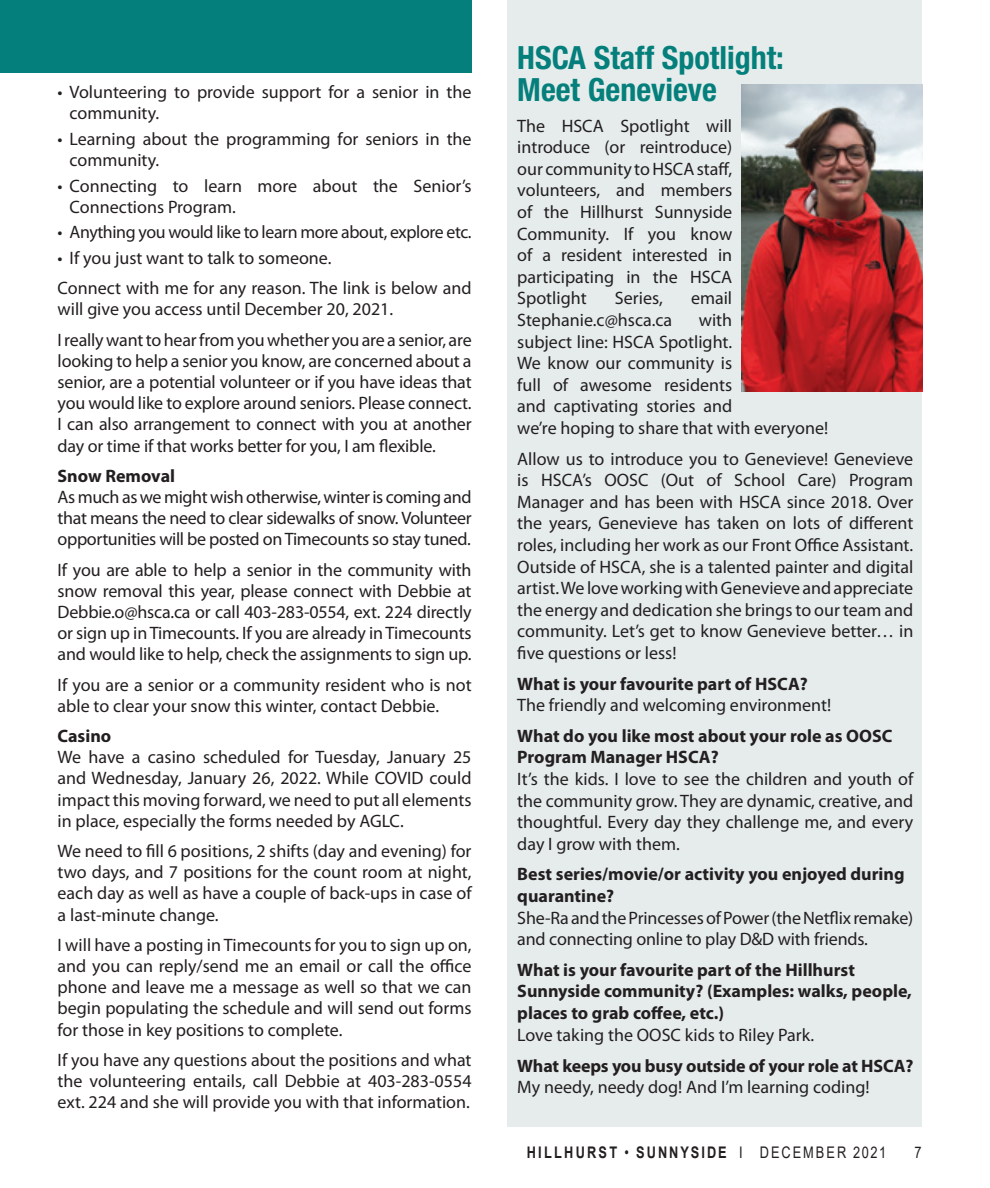
<style>
.page{position:relative;width:990px;height:1188px;background:#fff}
.page>*{position:absolute;margin:0;border:0;box-sizing:border-box;transform-origin:0 0}
.In_Around_title{font:700 condensed 32px/32px "Helvetica Neue LT Std";color:#047f7b}
.Body_text{font:18px/21.2px "Myriad Pro";color:#231f20;text-align:justify}
.Subhead{font:700 18px/21.6px "Myriad Pro";color:#231f20}
.Body_text-2{font:18px "Myriad Pro";letter-spacing:-.02em;color:#231f20}
.t1{font:700 16px "Arial";letter-spacing:.165em;color:#231f20;scale:.8 1}
.t2{font:16px "Arial";color:#231f20;scale:.8 1}
.s1{font-weight:400}
</style>
<div class="page">
<div style="left:508px;top:0;width:414px;height:1126px;background:#e5eceb"></div>
<img style="left:741px;top:85px;width:181px;height:306px">
<div style="left:0;top:0;width:472px;height:72px;background:#047f7b"></div>
<p class="Body_text" style="left:70px;top:81px;width:404px;text-indent:-12px">• Volunteering to provide support for a senior in the community.</p>
<p class="Body_text" style="left:70px;top:128px;width:404px;text-indent:-12px">• Learning about the programming for seniors in the community.</p>
<p class="Body_text" style="left:70px;top:175px;width:404px;text-indent:-12px">• Connecting to learn more about the Senior’s<br>Connections Program.</p>
<p class="Body_text-2" style="left:58px;top:221px;width:416px">• Anything you would like to learn more about, explore etc.</p>
<p class="Body_text" style="left:58px;top:247px;width:275px">• If you just want to talk to someone.</p>
<p class="Body_text" style="left:58px;top:277px;width:416px">Connect with me for any reason. The link is below and will give you access until December 20, 2021.</p>
<p class="Body_text" style="left:58px;top:329px;width:416px">I really want to hear from you whether you are a senior, are looking to help a senior you know, are concerned about a senior, are a potential volunteer or if you have ideas that you would like to explore around seniors. Please connect.<br>I can also arrangement to connect with you at another day or time if that works better for you, I am flexible.</p>
<p class="Subhead" style="left:58px;top:464px;width:119px">Snow Removal</p>
<p class="Body_text" style="left:58px;top:486px;width:416px">As much as we might wish otherwise, winter is coming and that means the need to clear sidewalks of snow. Volunteer opportunities will be posted on Timecounts so stay tuned.</p>
<p class="Body_text" style="left:58px;top:559px;width:415px">If you are able to help a senior in the community with snow removal this year, please connect with Debbie at Debbie.o@hsca.ca or call 403-283-0554, ext. 224 directly or sign up in Timecounts. If you are already in Timecounts and would like to help, check the assignments to sign up.</p>
<p class="Body_text" style="left:58px;top:674px;width:416px">If you are a senior or a community resident who is not able to clear your snow this winter, contact Debbie.</p>
<p class="Subhead" style="left:58px;top:724px;width:55px">Casino</p>
<p class="Body_text" style="left:58px;top:746px;width:416px">We have a casino scheduled for Tuesday, January 25 and Wednesday, January 26, 2022. While COVID could impact this moving forward, we need to put all elements in place, especially the forms needed by AGLC.</p>
<p class="Body_text" style="left:58px;top:840px;width:416px">We need to fill 6 positions, 2 shifts (day and evening) for two days, and 7 positions for the count room at night, each day as well as have a couple of back-ups in case of a last-minute change.</p>
<p class="Body_text" style="left:58px;top:934px;width:416px">I will have a posting in Timecounts for you to sign up on, and you can reply/send me an email or call the office phone and leave me a message as well so that we can begin populating the schedule and will send out forms for those in key positions to complete.</p>
<p class="Body_text" style="left:58px;top:1049px;width:416px">If you have any questions about the positions and what the volunteering entails, call Debbie at 403-283-0554 ext. 224 and she will provide you with that information.</p>
<p class="In_Around_title" style="left:517px;top:41px;width:268px">HSCA Staff Spotlight:<br>Meet Genevieve</p>
<p class="Body_text" style="left:517px;top:114px;width:216px">The HSCA Spotlight will introduce (or reintroduce) our community to HSCA staff, volunteers, and members of the Hillhurst Sunnyside Community. If you know of a resident interested in participating in the HSCA Spotlight</p>
<p class="Body_text" style="left:615px;top:287px;width:49px">Series,</p>
<p class="Body_text" style="left:691px;top:287px;width:43px">email</p>
<p class="Body_text" style="left:517px;top:309px;width:156px">Stephanie.c@hsca.ca</p>
<p class="Body_text" style="left:517px;top:309px;width:313px;text-align:left;text-indent:182px">with<br>subject line: HSCA Spotlight.<br>We know our community is<br>full of awesome residents<br>and captivating stories and<br>we’re hoping to share that with everyone!</p>
<p class="Body_text" style="left:517px;top:447px;width:398px">Allow us to introduce you to Genevieve! Genevieve is HSCA’s OOSC (Out of School Care) Program Manager and has been with HSCA since 2018. Over the years, Genevieve has taken on lots of different roles, including her work as our Front Office Assistant.<br>Outside of HSCA, she is a talented painter and digital artist. We love working with Genevieve and appreciate the energy and dedication she brings to our team and community. Let’s get to know Genevieve better… in five questions or less!</p>
<p class="Subhead" style="left:517px;top:672px;width:292px">What is your favourite part of HSCA?</p>
<p class="Body_text" style="left:517px;top:694px;width:315px">The friendly and welcoming environment!</p>
<p class="Subhead" style="left:517px;top:724px;width:377px">What do you like most about your role as OOSC<br>Program Manager HSCA?</p>
<p class="Body_text" style="left:517px;top:768px;width:398px">It’s the kids. I love to see the children and youth of the community grow. They are dynamic, creative, and thoughtful. Every day they challenge me, and every day I grow with them.</p>
<p class="Subhead" style="left:517px;top:863px;width:389px">Best series/movie/or activity you enjoyed during quarantine?</p>
<p class="Body_text" style="left:517px;top:906px;width:397px">She-Ra and the Princesses of Power (the Netflix remake) and connecting online to play D&amp;D with friends.</p>
<p class="Subhead" style="left:517px;top:958px;width:396px">What is your favourite part of the Hillhurst<br>Sunnyside community? (Examples: walks, people, places to grab coffee, etc.)</p>
<p class="Body_text" style="left:517px;top:1024px;width:298px">Love taking the OOSC kids to Riley Park.</p>
<p class="Subhead" style="left:517px;top:1054px;width:398px">What keeps you busy outside of your role at HSCA?</p>
<p class="Body_text" style="left:517px;top:1076px;width:354px">My needy, needy dog! And I’m learning coding!</p>
<p class="t1" style="left:527px;top:1141px;width:451px">HILLHURST <span class="s1">•</span> SUNNYSIDE <span class="s1">I DECEMBER 2021</span></p>
<p class="t2" style="left:914px;top:1141px;width:10px">7</p>
</div>
